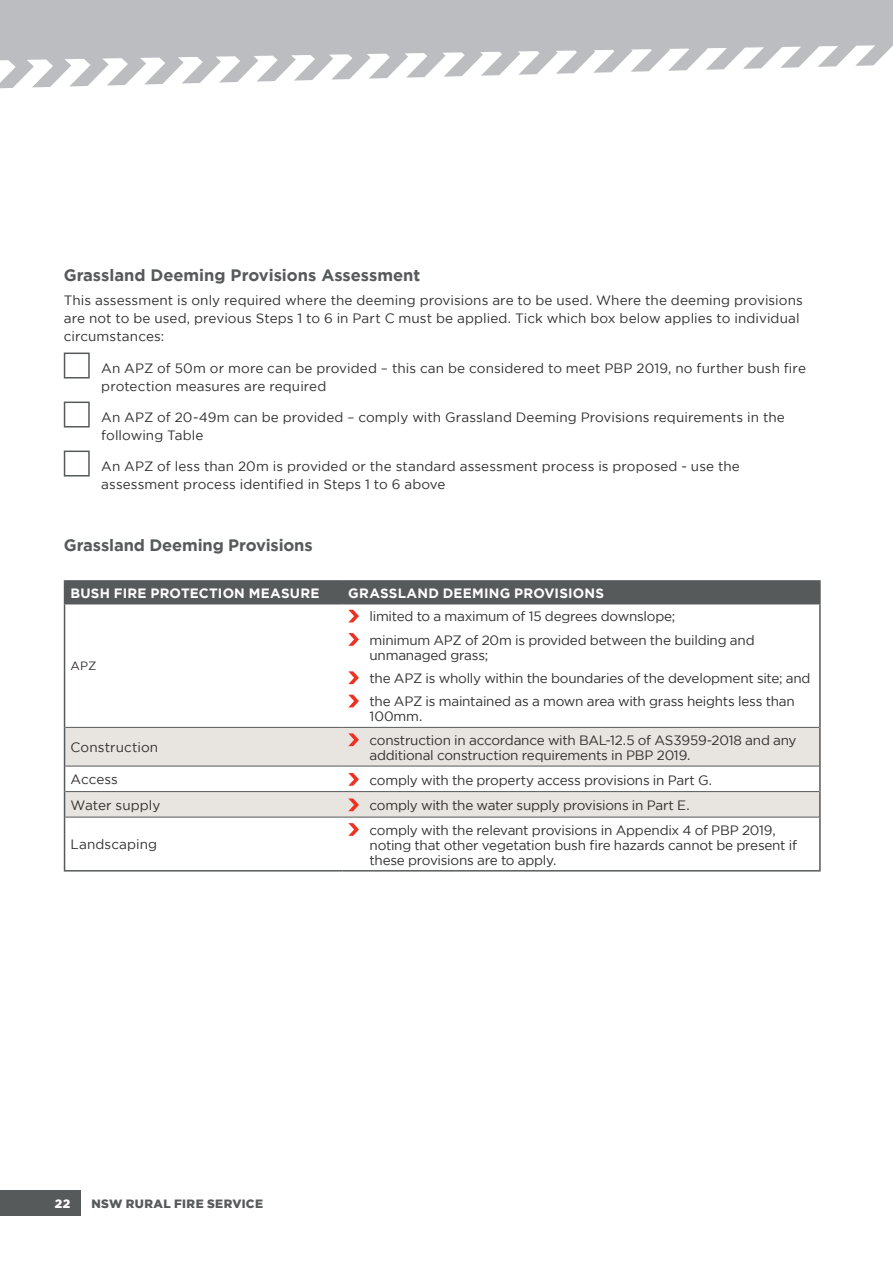
<style>
.page{position:relative;width:893px;height:1263px;background:#fff}
.page>*{position:absolute;margin:0;border:0;box-sizing:border-box;transform-origin:0 0}
._01_Heading_3{font:700 16.5px "Gotham";letter-spacing:-.005em;color:#575a5b}
.P_Body__P{font:13.5px/18px "Gotham";letter-spacing:-.005em;color:#312f30}
.P_02_Bullets__P{font:13.5px/23.2px "Gotham";letter-spacing:-.02em;color:#312f30}
.P_Body__P-2{font:700 13.5px "Gotham";letter-spacing:.015em;color:#fff}
.t1{font:900 12px "Gotham";letter-spacing:.03em;color:#575a5b}
.P_Table_Body_L__P{font:12px "Gotham";color:#312f30}
.t2{font:900 12px "Gotham";color:#fff}
</style>
<div class="page">
<div style="left:0;top:1191px;width:81px;height:25px;background:#575a5b"></div>
<div style="left:64px;top:353px;width:26px;height:25px;border:2px solid #575a5b"></div>
<div style="left:64px;top:402px;width:26px;height:25px;border:2px solid #575a5b"></div>
<div style="left:64px;top:451px;width:26px;height:25px;border:2px solid #575a5b"></div>
<svg style="left:65px;top:604px;width:754px;height:266px"></svg>
<svg style="left:65px;top:728px;width:754px;height:89px;fill:#e8e4df"></svg>
<hr style="left:64px;top:604px;width:1px;height:123px;background:#575a5b">
<hr style="left:819px;top:604px;width:2px;height:123px;background:#575a5b">
<hr style="left:64px;top:727px;width:1px;height:39px;background:#575a5b">
<svg style="left:64px;top:766px;width:1px;height:51px"></svg>
<hr style="left:64px;top:817px;width:1px;height:53px;background:#575a5b">
<hr style="left:65px;top:727px;width:277px;height:1px;background:#575a5b">
<hr style="left:64px;top:870px;width:278px;height:1px;background:#575a5b">
<hr style="left:342px;top:727px;width:477px;height:1px;background:#575a5b">
<hr style="left:819px;top:727px;width:2px;height:39px;background:#575a5b">
<hr style="left:819px;top:766px;width:2px;height:25px;background:#575a5b">
<hr style="left:819px;top:791px;width:2px;height:26px;background:#575a5b">
<hr style="left:819px;top:817px;width:2px;height:53px;background:#575a5b">
<hr style="left:342px;top:870px;width:479px;height:1px;background:#575a5b">
<hr style="left:65px;top:766px;width:277px;height:1px;background:#575a5b">
<hr style="left:342px;top:766px;width:477px;height:1px;background:#575a5b">
<hr style="left:65px;top:791px;width:277px;height:1px;background:#575a5b">
<hr style="left:342px;top:791px;width:477px;height:1px;background:#575a5b">
<hr style="left:65px;top:817px;width:277px;height:1px;background:#575a5b">
<hr style="left:342px;top:817px;width:477px;height:1px;background:#575a5b">
<hr style="left:64px;top:580px;width:278px;height:2px;background:#575a5b">
<div style="left:64px;top:581px;width:755px;height:22px;background:#575a5b"></div>
<hr style="left:342px;top:580px;width:479px;height:2px;background:#575a5b">
<hr style="left:819px;top:582px;width:2px;height:21px;background:#575a5b">
<hr style="left:64px;top:603px;width:278px;height:1px;background:#575a5b">
<hr style="left:342px;top:603px;width:479px;height:1px;background:#575a5b">
<svg style="left:348px;top:610px;width:11px;height:12px"></svg>
<svg style="left:348px;top:633px;width:11px;height:13px"></svg>
<svg style="left:348px;top:671px;width:11px;height:13px"></svg>
<svg style="left:348px;top:695px;width:11px;height:12px"></svg>
<svg style="left:348px;top:733px;width:11px;height:13px"></svg>
<svg style="left:348px;top:773px;width:11px;height:13px"></svg>
<svg style="left:348px;top:798px;width:11px;height:13px"></svg>
<svg style="left:348px;top:823px;width:11px;height:13px"></svg>
<svg style="left:0;top:0;width:893px;height:89px;fill:#bcbdc0"></svg>
<h3 class="_01_Heading_3" style="left:64px;top:264px;width:358px">Grassland Deeming Provisions Assessment</h3>
<p class="P_Body__P" style="left:64px;top:291px;width:741px">This assessment is only required where the deeming provisions are to be used. Where the deeming provisions are not to be used, previous Steps 1 to 6 in Part C must be applied. Tick which box below applies to individual circumstances:</p>
<p class="P_Body__P" style="left:101px;top:358px;width:706px">An APZ of 50m or more can be provided – this can be considered to meet PBP 2019, no further bush fire protection measures are required</p>
<p class="P_Body__P" style="left:101px;top:407px;width:685px">An APZ of 20-49m can be provided – comply with Grassland Deeming Provisions requirements in the following Table</p>
<p class="P_Body__P" style="left:101px;top:456px;width:640px">An APZ of less than 20m is provided or the standard assessment process is proposed - use the assessment process identified in Steps 1 to 6 above</p>
<h3 class="_01_Heading_3" style="left:64px;top:534px;width:250px">Grassland Deeming Provisions</h3>
<p class="P_Body__P-2" style="left:71px;top:584px;width:250px">BUSH FIRE PROTECTION MEASURE</p>
<p class="P_Body__P-2" style="left:348px;top:584px;width:257px">GRASSLAND DEEMING PROVISIONS</p>
<p class="P_Table_Body_L__P" style="left:71px;top:658px;width:27px">APZ</p>
<p class="P_02_Bullets__P" style="left:370px;top:605px;width:387px">limited to a maximum of 15 degrees downslope;<br>minimum APZ of 20m is provided between the building and</p>
<p class="P_Body__P" style="left:370px;top:643px;width:442px;line-height:23.2px">unmanaged grass;<br>the APZ is wholly within the boundaries of the development site; and the APZ is maintained as a mown area with grass heights less than</p>
<p class="P_Body__P" style="left:370px;top:707px;width:54px">100mm.</p>
<p class="P_Body__P" style="left:71px;top:738px;width:89px">Construction</p>
<p class="P_Body__P" style="left:370px;top:732px;width:428px;line-height:15px">construction in accordance with BAL-12.5 of AS3959-2018 and any additional construction requirements in PBP 2019.</p>
<p class="P_Body__P" style="left:71px;top:770px;width:49px">Access</p>
<p class="P_Body__P" style="left:370px;top:771px;width:344px">comply with the property access provisions in Part G.</p>
<p class="P_Body__P" style="left:71px;top:796px;width:91px">Water supply</p>
<p class="P_Body__P" style="left:370px;top:796px;width:322px">comply with the water supply provisions in Part E.</p>
<p class="P_Body__P" style="left:71px;top:835px;width:88px">Landscaping</p>
<p class="P_Body__P" style="left:370px;top:822px;width:429px;line-height:15px">comply with the relevant provisions in Appendix 4 of PBP 2019, noting that other vegetation bush fire hazards cannot be present if these provisions are to apply.</p>
<p class="t2" style="left:55px;top:1196px;width:17px">22</p>
<p class="t1" style="left:91px;top:1196px;width:173px">NSW RURAL FIRE SERVICE</p>
</div>
